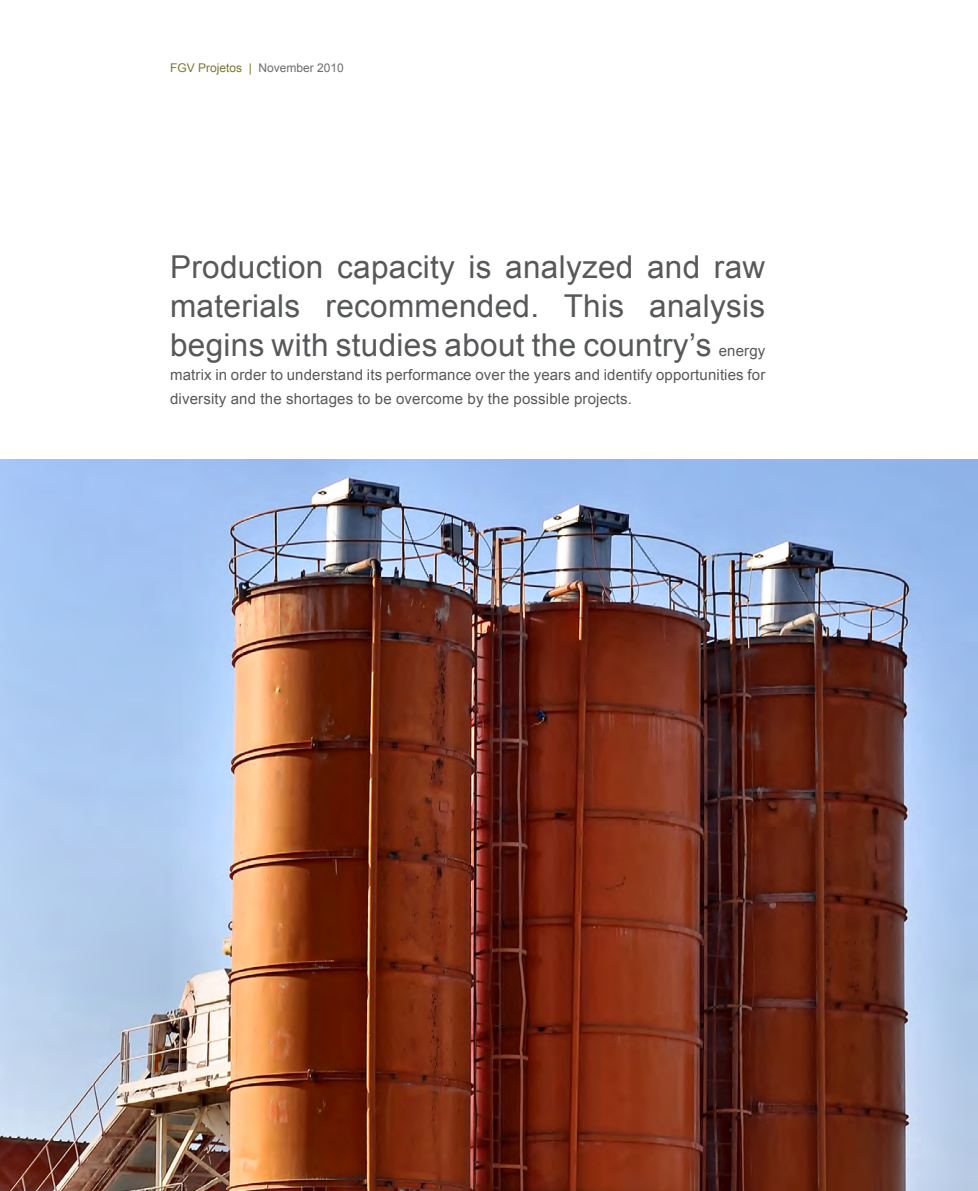
<style>
.page{position:relative;width:978px;height:1191px;background:#fff}
.page>*{position:absolute;margin:0;border:0;box-sizing:border-box;transform-origin:0 0}
.t1{font:31.5px/39px "Arial";letter-spacing:.01em;color:#57585a;text-align:justify}
.t2{font:15px/24px "Arial";letter-spacing:.01em;color:#57585a}
.t3{font:12px "Arial";color:#787730}
.s1{color:#6c6d70}
.s2{font-size:15px}
</style>
<div class="page">
<img style="left:0;top:459px;width:978px;height:732px">
<p class="t3" style="left:170px;top:60px;width:175px">FGV Projetos | <span class="s1">November 2010</span></p>
<p class="t1" style="left:170px;top:248px;width:597px">Production capacity is analyzed and raw materials recommended. This analysis begins with studies about the country’s <span class="s2">energy</span></p>
<p class="t2" style="left:170px;top:363px;width:597px">matrix in order to understand its performance over the years and identify opportunities for diversity and the shortages to be overcome by the possible projects.</p>
</div>
